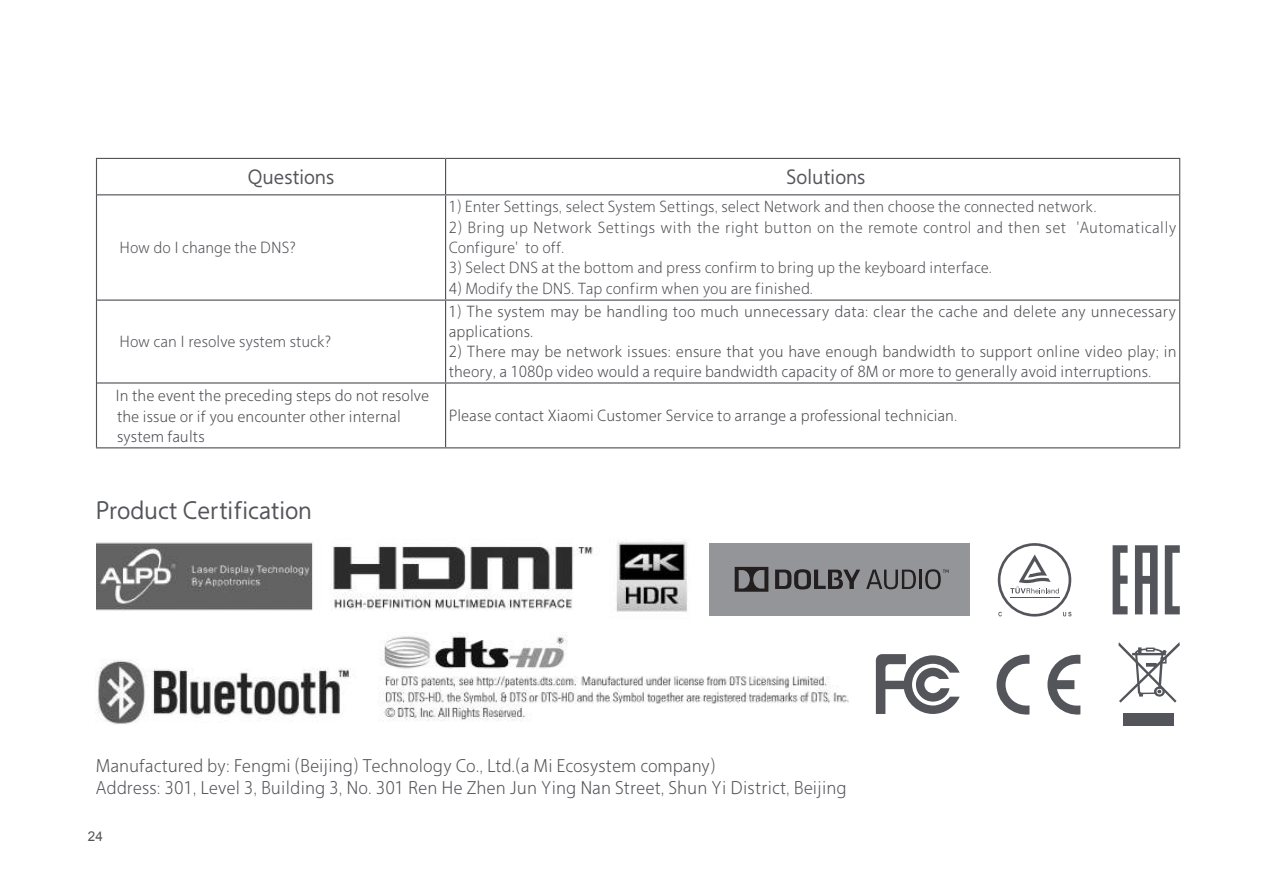
<style>
.page{position:relative;width:1276px;height:893px;background:#fff}
.page>*{position:absolute;margin:0;border:0;box-sizing:border-box;transform-origin:0 0}
.t1{font:24.75px "FZYOUH 508 R GB1 4";color:#54555a}
.t2{font:20.25px "FZYOUH 508 R GB1 4";color:#54555a}
.t3{font:18px/22.5px "FZYOUH 504 L GB1 4";color:#54555a}
.t4{font:15.75px/20.2px "FZYOUH 504 L GB1 4";color:#4d4e53}
.t5{font:15.75px "FZYOUH 504 L GB1 4";color:#54555a}
.t6{font:15.75px/20.2px "FZYOUH 504 L GB1 4";letter-spacing:.02em;color:#54555a}
.t7{font:13.5px "Arial";color:#54555a}
</style>
<div class="page">
<hr style="left:96px;top:158px;width:349px;height:1px;background:#54555a">
<hr style="left:96px;top:159px;width:1px;height:36px;background:#54555a">
<hr style="left:445px;top:158px;width:735px;height:1px;background:#54555a">
<hr style="left:1179px;top:159px;width:1px;height:36px;background:#54555a">
<hr style="left:96px;top:195px;width:1px;height:105px;background:#54555a">
<hr style="left:1179px;top:195px;width:1px;height:105px;background:#54555a">
<hr style="left:96px;top:300px;width:1px;height:83px;background:#54555a">
<hr style="left:1179px;top:300px;width:1px;height:83px;background:#54555a">
<hr style="left:96px;top:383px;width:1px;height:64px;background:#54555a">
<hr style="left:1179px;top:383px;width:1px;height:64px;background:#54555a">
<hr style="left:445px;top:159px;width:1px;height:35px;background:#4d4e53">
<hr style="left:97px;top:194px;width:348px;height:1px;background:#4d4e53">
<hr style="left:445px;top:194px;width:734px;height:1px;background:#4d4e53">
<hr style="left:445px;top:195px;width:1px;height:105px;background:#4d4e53">
<hr style="left:97px;top:300px;width:348px;height:1px;background:#4d4e53">
<hr style="left:445px;top:300px;width:734px;height:1px;background:#4d4e53">
<hr style="left:445px;top:301px;width:1px;height:81px;background:#4d4e53">
<hr style="left:97px;top:382px;width:348px;height:2px;background:#4d4e53">
<hr style="left:445px;top:382px;width:734px;height:2px;background:#4d4e53">
<hr style="left:445px;top:384px;width:1px;height:63px;background:#4d4e53">
<hr style="left:96px;top:447px;width:349px;height:1px;background:#4d4e53">
<hr style="left:445px;top:447px;width:735px;height:1px;background:#4d4e53">
<img style="left:96px;top:539px;width:592px;height:73px">
<img style="left:97px;top:660px;width:254px;height:64px">
<img style="left:383px;top:634px;width:466px;height:87px">
<div style="left:710px;top:543px;width:260px;height:72px;background:#939598"></div>
<svg style="left:866px;top:570px;width:50px;height:19px"></svg>
<hr style="left:919px;top:570px;width:3px;height:19px;background:#231f20">
<svg style="left:925px;top:569px;width:23px;height:20px"></svg>
<svg style="left:734px;top:567px;width:34px;height:25px"></svg>
<svg style="left:775px;top:569px;width:85px;height:20px"></svg>
<svg style="left:996px;top:654px;width:33px;height:61px"></svg>
<svg style="left:1047px;top:654px;width:33px;height:61px"></svg>
<svg style="left:876px;top:654px;width:83px;height:60px"></svg>
<svg style="left:1118px;top:642px;width:61px;height:61px"></svg>
<div style="left:1123px;top:713px;width:51px;height:13px;background:#54555a"></div>
<svg style="left:997px;top:543px;width:74px;height:74px"></svg>
<svg style="left:1135px;top:545px;width:22px;height:69px"></svg>
<svg style="left:1112px;top:545px;width:15px;height:69px"></svg>
<svg style="left:1164px;top:545px;width:15px;height:69px"></svg>
<p class="t2" style="left:248px;top:166px;width:88px">Questions</p>
<p class="t2" style="left:786px;top:166px;width:80px">Solutions</p>
<p class="t5" style="left:119px;top:239px;width:178px">How do I change the DNS?</p>
<p class="t5" style="left:119px;top:333px;width:213px">How can I resolve system stuck?</p>
<p class="t4" style="left:115px;top:385px;width:315px">In the event the preceding steps do not resolve the issue or if you encounter other internal system faults</p>
<p class="t5" style="left:449px;top:199px;width:649px">1) Enter Settings, select System Settings, select Network and then choose the connected network.</p>
<p class="t6" style="left:449px;top:218px;width:729px">2) Bring up Network Settings with the right button on the remote control and then set 'Automatically<br>Configure' to off.</p>
<p class="t5" style="left:449px;top:259px;width:545px">3) Select DNS at the bottom and press confirm to bring up the keyboard interface.</p>
<p class="t5" style="left:449px;top:280px;width:366px">4) Modify the DNS. Tap confirm when you are finished.</p>
<p class="t4" style="left:449px;top:301px;width:729px">1) The system may be handling too much unnecessary data: clear the cache and delete any unnecessary applications.</p>
<p class="t4" style="left:449px;top:342px;width:729px">2) There may be network issues: ensure that you have enough bandwidth to support online video play; in theory, a 1080p video would a require bandwidth capacity of 8M or more to generally avoid interruptions.</p>
<p class="t4" style="left:449px;top:406px;width:510px">Please contact Xiaomi Customer Service to arrange a professional technician.</p>
<h1 class="t1" style="left:96px;top:497px;width:218px">Product Certification</h1>
<p class="t3" style="left:96px;top:755px;width:752px">Manufactured by: Fengmi (Beijing) Technology Co., Ltd.(a Mi Ecosystem company)<br>Address: 301, Level 3, Building 3, No. 301 Ren He Zhen Jun Ying Nan Street, Shun Yi District, Beijing</p>
<p class="t7" style="left:88px;top:827px;width:17px">24</p>
</div>
